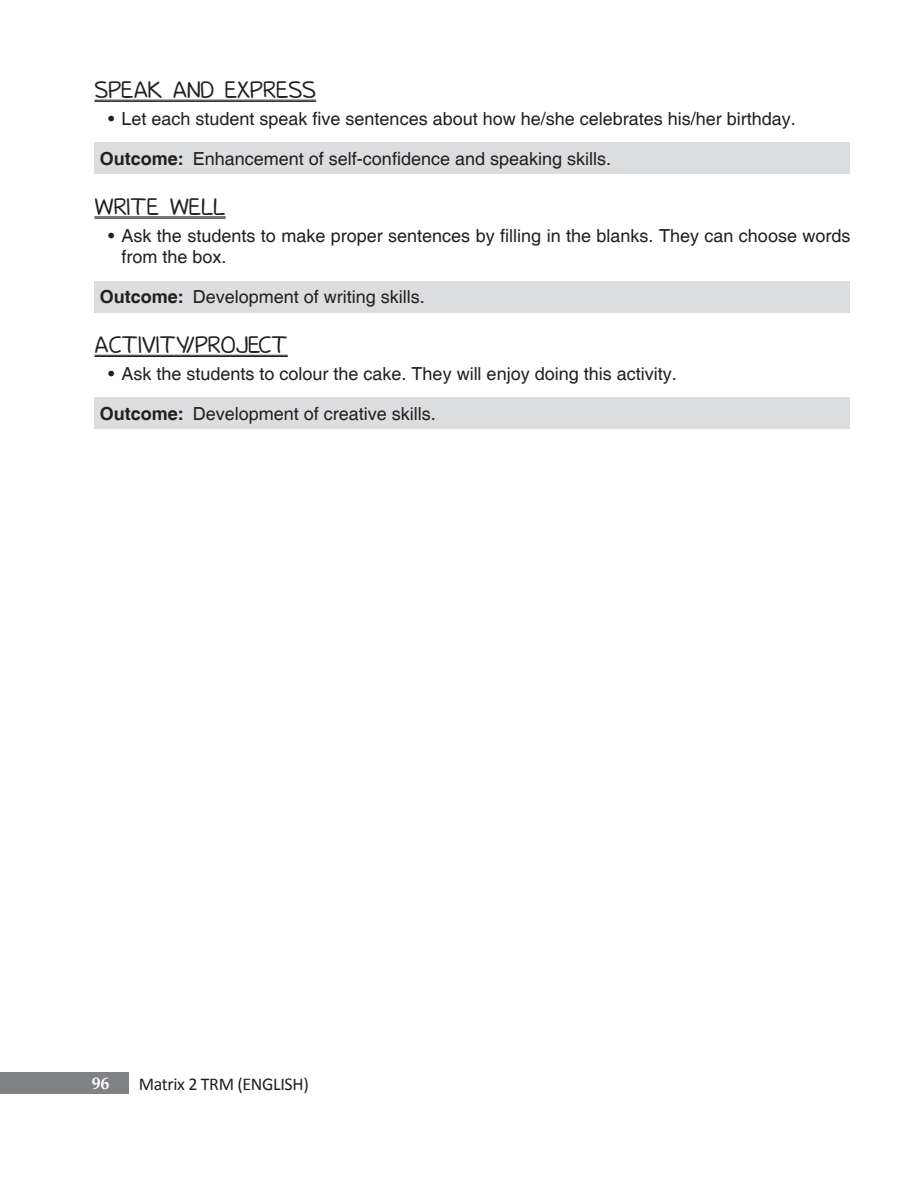
<style>
.page{position:relative;width:918px;height:1188px;background:#fff}
.page>*{position:absolute;margin:0;border:0;box-sizing:border-box;transform-origin:0 0}
.Head_1{font:21px "Donald";color:#231f20}
.t1{font:18px/21.6px "Helvetica";color:#231f20}
.t2{font:18px "Calibri";letter-spacing:-.02em;color:#231f20}
.t3{font:700 18px "Palatino";color:#fff}
.s1{font-weight:700}
</style>
<div class="page">
<div style="left:0;top:1072px;width:128px;height:22px;background:#808285"></div>
<hr style="left:94px;top:100px;width:222px;height:1px;background:#231f20">
<hr style="left:94px;top:101px;width:222px;height:1px;background:#231f20">
<hr style="left:94px;top:217px;width:132px;height:1px;background:#231f20">
<hr style="left:94px;top:218px;width:132px;height:1px;background:#231f20">
<hr style="left:94px;top:355px;width:194px;height:1px;background:#231f20">
<hr style="left:94px;top:356px;width:194px;height:1px;background:#231f20">
<div style="left:94px;top:143px;width:756px;height:31px;background:#dcdddf"></div>
<div style="left:94px;top:281px;width:756px;height:31px;background:#dcdddf"></div>
<div style="left:94px;top:398px;width:756px;height:31px;background:#dcdddf"></div>
<p class="Head_1" style="left:94px;top:81px;width:223px">SPEAK AND EXPRESS</p>
<p class="t1" style="left:108px;top:109px;width:689px">• Let each student speak five sentences about how he/she celebrates his/her birthday.</p>
<p class="t1" style="left:100px;top:148px;width:513px"><span class="s1">Outcome:</span> Enhancement of self-confidence and speaking skills.</p>
<p class="Head_1" style="left:94px;top:198px;width:133px">WRITE WELL</p>
<p class="t1" style="left:122px;top:225px;width:730px;text-indent:-14px">• Ask the students to make proper sentences by filling in the blanks. They can choose words from the box.</p>
<p class="t1" style="left:100px;top:287px;width:327px"><span class="s1">Outcome:</span> Development of writing skills.</p>
<p class="Head_1" style="left:94px;top:336px;width:195px">ACTIVITY/PROJECT</p>
<p class="t1" style="left:108px;top:364px;width:570px">• Ask the students to colour the cake. They will enjoy doing this activity.</p>
<p class="t1" style="left:100px;top:404px;width:338px"><span class="s1">Outcome:</span> Development of creative skills.</p>
<p class="t3" style="left:92px;top:1073px;width:19px">96</p>
<p class="t2" style="left:139px;top:1073px;width:172px">Matrix 2 TRM (ENGLISH)</p>
</div>
